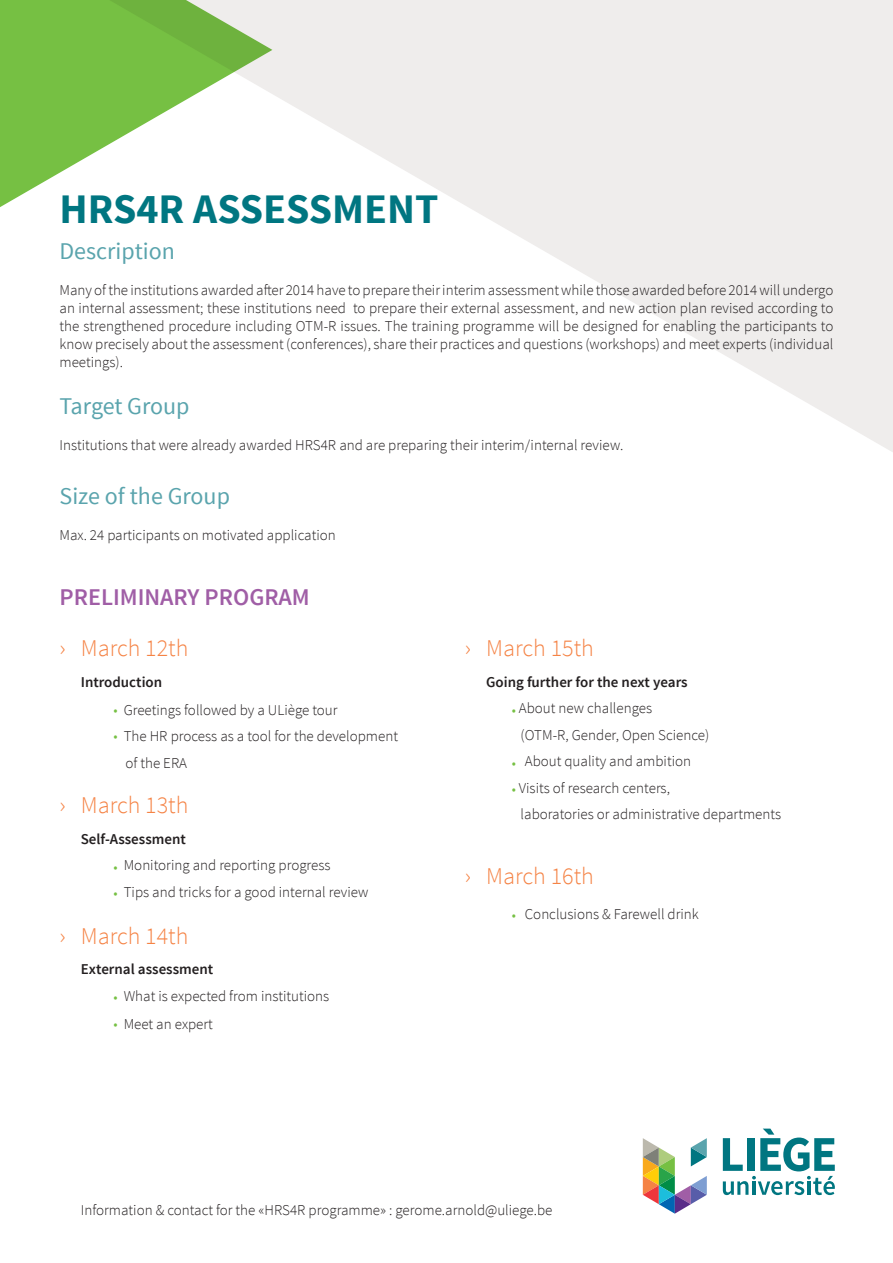
<style>
.page{position:relative;width:893px;height:1263px;background:#fff}
.page>*{position:absolute;margin:0;border:0;box-sizing:border-box;transform-origin:0 0}
.t1{font:700 42px "Source Sans Pro";color:#007681}
.t2{font:300 24px "Source Sans Pro";color:#f58345}
.t3{font:24px "Source Sans Pro";color:#5aa4ad}
.t4{font:600 24px "Source Sans Pro";color:#a05ea6}
.t5{font:300 15px/18px "Source Sans Pro";color:#231f20;text-align:justify}
.t6{font:600 15px "Source Sans Pro";color:#231f20}
.s1{color:#76c043}
</style>
<div class="page">
<svg style="left:0;top:0;width:87px;height:207px;background:#86c759"></svg>
<svg style="left:87px;top:0;width:806px;height:452px;fill:#efedec"></svg>
<svg style="left:643px;top:1138px;width:64px;height:76px"></svg>
<svg style="left:723px;top:1128px;width:112px;height:67px"></svg>
<p class="t1" style="left:60px;top:182px;width:381px">HRS4R ASSESSMENT</p>
<p class="t3" style="left:60px;top:236px;width:117px">Description</p>
<p class="t5" style="left:60px;top:281px;width:775px">Many of the institutions awarded after 2014 have to prepare their interim assessment while those awarded before 2014 will undergo an internal assessment; these institutions need to prepare their external assessment, and new action plan revised according to the strengthened procedure including OTM-R issues. The training programme will be designed for enabling the participants to know precisely about the assessment (conferences), share their practices and questions (workshops) and meet experts (individual meetings).</p>
<p class="t3" style="left:60px;top:391px;width:132px">Target Group</p>
<p class="t5" style="left:60px;top:436px;width:565px">Institutions that were already awarded HRS4R and are preparing their interim/internal review.</p>
<p class="t3" style="left:60px;top:481px;width:172px">Size of the Group</p>
<p class="t5" style="left:60px;top:526px;width:278px">Max. 24 participants on motivated application</p>
<p class="t4" style="left:60px;top:581px;width:252px">PRELIMINARY PROGRAM</p>
<p class="t2" style="left:60px;top:633px;width:130px">› March 12th</p>
<p class="t6" style="left:81px;top:672px;width:83px">Introduction</p>
<p class="t5" style="left:114px;top:701px;width:226px"><span class="s1">•</span> Greetings followed by a ULiège tour</p>
<p class="t5" style="left:114px;top:727px;width:286px"><span class="s1">•</span> The HR process as a tool for the development</p>
<p class="t5" style="left:125px;top:754px;width:63px">of the ERA</p>
<p class="t2" style="left:60px;top:790px;width:130px">› March 13th</p>
<p class="t6" style="left:81px;top:829px;width:107px">Self-Assessment</p>
<p class="t5" style="left:114px;top:856px;width:219px"><span class="s1">•</span> Monitoring and reporting progress</p>
<p class="t5" style="left:114px;top:883px;width:256px"><span class="s1">•</span> Tips and tricks for a good internal review</p>
<p class="t2" style="left:60px;top:921px;width:130px">› March 14th</p>
<p class="t6" style="left:81px;top:960px;width:134px">External assessment</p>
<p class="t5" style="left:114px;top:987px;width:217px"><span class="s1">•</span> What is expected from institutions</p>
<p class="t5" style="left:114px;top:1015px;width:101px"><span class="s1">•</span> Meet an expert</p>
<p class="t2" style="left:465px;top:633px;width:130px">› March 15th</p>
<p class="t6" style="left:486px;top:672px;width:203px">Going further for the next years</p>
<p class="t5" style="left:512px;top:699px;width:142px"><span class="s1">•</span> About new challenges</p>
<p class="t5" style="left:521px;top:726px;width:190px">(OTM-R, Gender, Open Science)</p>
<p class="t5" style="left:512px;top:752px;width:181px"><span class="s1">•</span> About quality and ambition</p>
<p class="t5" style="left:512px;top:779px;width:160px"><span class="s1">•</span> Visits of research centers,</p>
<p class="t5" style="left:521px;top:805px;width:262px">laboratories or administrative departments</p>
<p class="t2" style="left:465px;top:861px;width:130px">› March 16th</p>
<p class="t5" style="left:512px;top:905px;width:189px"><span class="s1">•</span> Conclusions &amp; Farewell drink</p>
<p class="t5" style="left:81px;top:1201px;width:473px">Information &amp; contact for the «HRS4R programme» : gerome.arnold@uliege.be</p>
</div>
